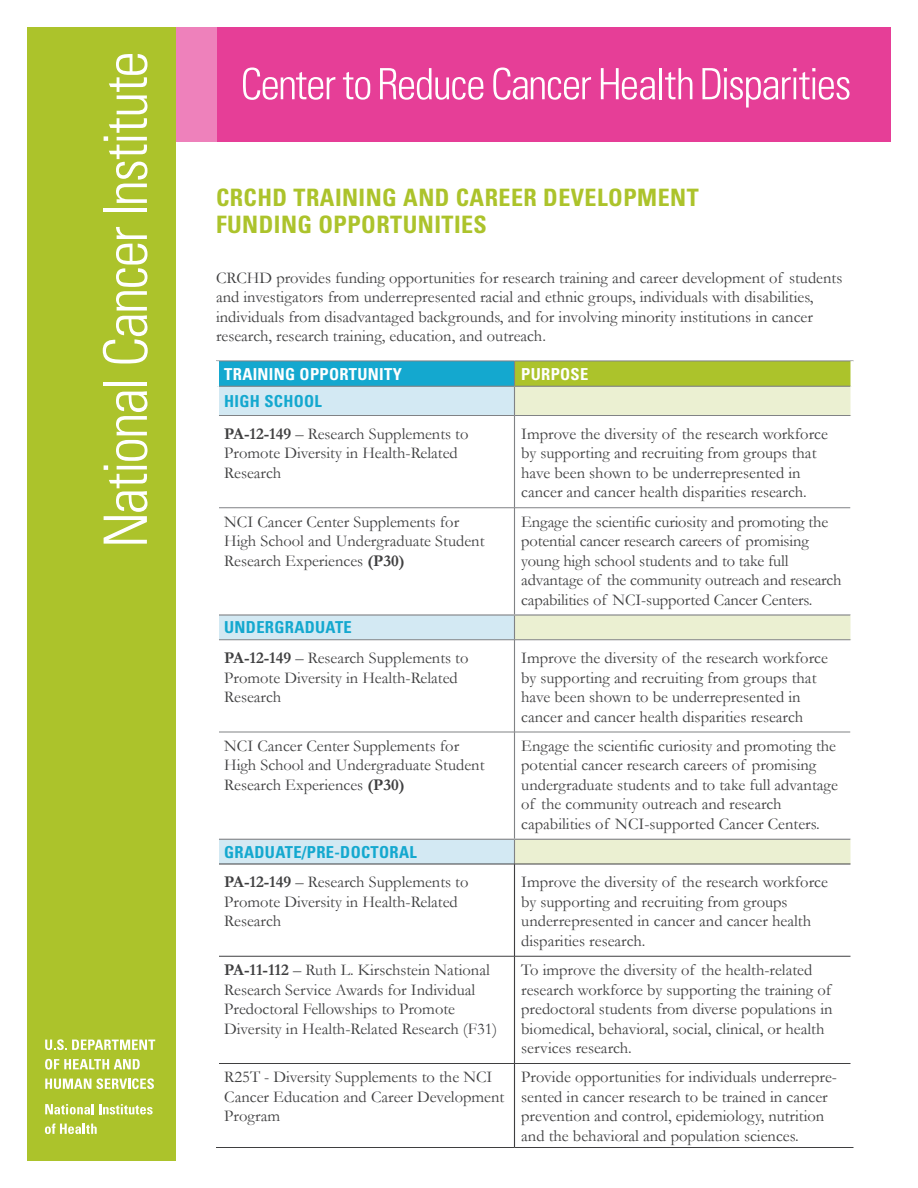
<style>
.page{position:relative;width:918px;height:1188px;background:#fff}
.page>*{position:absolute;margin:0;border:0;box-sizing:border-box;transform-origin:0 0}
.PAGE_HEAD{font:700 condensed 24px/27px "Univers LT Std";letter-spacing:.02em;color:#acc32b}
.Body1{font:16.5px/19.5px "Garamond";color:#3f3f40}
.H1_copy_blue{font:700 condensed 16.5px "Univers LT Std";letter-spacing:.02em;color:#14a8cf}
.t1{font:700 condensed 16.5px "Univers LT Std";letter-spacing:.02em;color:#fff}
.s1{font-weight:700}
</style>
<div class="page">
<div style="left:176px;top:27px;width:715px;height:115px;background:#e63e97"></div>
<div style="left:169px;top:27px;width:47px;height:115px;background:#ee81bb"></div>
<div style="left:27px;top:27px;width:149px;height:1134px;background:#acc32b"></div>
<svg style="left:45px;top:1039px;width:110px;height:11px"></svg>
<svg style="left:45px;top:1059px;width:95px;height:11px"></svg>
<svg style="left:45px;top:1078px;width:109px;height:11px"></svg>
<svg style="left:45px;top:1104px;width:108px;height:10px"></svg>
<svg style="left:45px;top:1123px;width:52px;height:11px"></svg>
<svg style="left:343px;top:72px;width:27px;height:28px"></svg>
<svg style="left:243px;top:67px;width:92px;height:33px"></svg>
<svg style="left:380px;top:68px;width:103px;height:32px"></svg>
<svg style="left:493px;top:67px;width:98px;height:33px"></svg>
<svg style="left:601px;top:68px;width:54px;height:32px"></svg>
<hr style="left:659px;top:68px;width:3px;height:31px;background:#fff">
<svg style="left:665px;top:68px;width:27px;height:31px"></svg>
<svg style="left:702px;top:68px;width:147px;height:40px"></svg>
<svg style="left:104px;top:391px;width:44px;height:153px"></svg>
<hr style="left:104px;top:382px;width:43px;height:4px;background:#fff">
<svg style="left:103px;top:227px;width:45px;height:136px"></svg>
<hr style="left:104px;top:208px;width:43px;height:4px;background:#fff">
<svg style="left:104px;top:54px;width:44px;height:149px"></svg>
<div style="left:218px;top:361px;width:296px;height:25px;background:#14a8cf"></div>
<div style="left:514px;top:361px;width:338px;height:25px;background:#acc32b"></div>
<svg style="left:219px;top:387px;width:295px;height:477px"></svg>
<svg style="left:515px;top:387px;width:335px;height:477px"></svg>
<hr style="left:216px;top:361px;width:298px;height:1px;background:#808285">
<hr style="left:514px;top:361px;width:340px;height:1px;background:#808285">
<hr style="left:219px;top:507px;width:295px;height:1px;background:#808285">
<hr style="left:514px;top:507px;width:336px;height:1px;background:#808285">
<hr style="left:219px;top:732px;width:295px;height:1px;background:#808285">
<hr style="left:514px;top:732px;width:336px;height:1px;background:#808285">
<hr style="left:216px;top:361px;width:3px;height:25px;background:#fff">
<svg style="left:850px;top:361px;width:4px;height:25px"></svg>
<hr style="left:514px;top:416px;width:1px;height:92px;background:#808285">
<hr style="left:514px;top:508px;width:1px;height:106px;background:#808285">
<hr style="left:514px;top:640px;width:1px;height:92px;background:#808285">
<hr style="left:514px;top:732px;width:1px;height:107px;background:#808285">
<hr style="left:514px;top:864px;width:1px;height:92px;background:#3f3f40">
<hr style="left:514px;top:956px;width:1px;height:107px;background:#3f3f40">
<hr style="left:514px;top:1064px;width:1px;height:83px;background:#3f3f40">
<hr style="left:219px;top:956px;width:295px;height:1px;background:#3f3f40">
<hr style="left:514px;top:956px;width:336px;height:1px;background:#3f3f40">
<hr style="left:219px;top:1063px;width:295px;height:1px;background:#3f3f40">
<hr style="left:514px;top:1063px;width:336px;height:1px;background:#3f3f40">
<hr style="left:216px;top:1147px;width:298px;height:1px;background:#3f3f40">
<hr style="left:514px;top:1147px;width:340px;height:1px;background:#3f3f40">
<hr style="left:219px;top:386px;width:295px;height:1px;background:#808285">
<hr style="left:514px;top:386px;width:336px;height:1px;background:#808285">
<svg style="left:514px;top:362px;width:1px;height:53px"></svg>
<svg style="left:850px;top:386px;width:2px;height:30px"></svg>
<hr style="left:219px;top:415px;width:295px;height:1px;background:#808285">
<hr style="left:514px;top:415px;width:336px;height:1px;background:#808285">
<hr style="left:219px;top:614px;width:295px;height:2px;background:#808285">
<hr style="left:514px;top:614px;width:336px;height:2px;background:#808285">
<svg style="left:514px;top:616px;width:1px;height:23px"></svg>
<svg style="left:850px;top:615px;width:1px;height:25px"></svg>
<hr style="left:219px;top:639px;width:295px;height:1px;background:#808285">
<hr style="left:514px;top:639px;width:336px;height:1px;background:#808285">
<hr style="left:219px;top:839px;width:295px;height:1px;background:#808285">
<hr style="left:514px;top:839px;width:336px;height:1px;background:#808285">
<svg style="left:514px;top:840px;width:1px;height:24px"></svg>
<svg style="left:850px;top:839px;width:1px;height:25px"></svg>
<hr style="left:219px;top:864px;width:295px;height:1px;background:#3f3f40">
<hr style="left:514px;top:864px;width:336px;height:1px;background:#3f3f40">
<p class="PAGE_HEAD" style="left:216px;top:184px;width:484px">CRCHD TRAINING AND CAREER DEVELOPMENT<br>FUNDING OPPORTUNITIES</p>
<p class="Body1" style="left:216px;top:267px;width:628px">CRCHD provides funding opportunities for research training and career development of students and investigators from underrepresented racial and ethnic groups, individuals with disabilities, individuals from disadvantaged backgrounds, and for involving minority institutions in cancer research, research training, education, and outreach.</p>
<h1 class="t1" style="left:224px;top:364px;width:179px">TRAINING OPPORTUNITY</h1>
<h1 class="t1" style="left:521px;top:364px;width:69px">PURPOSE</h1>
<p class="H1_copy_blue" style="left:224px;top:391px;width:99px">HIGH SCHOOL</p>
<p class="Body1" style="left:224px;top:423px;width:246px"><span class="s1">PA-12-149</span> – Research Supplements to<br>Promote Diversity in Health-Related<br>Research</p>
<p class="Body1" style="left:521px;top:423px;width:308px">Improve the diversity of the research workforce by supporting and recruiting from groups that have been shown to be underrepresented in cancer and cancer health disparities research.</p>
<p class="Body1" style="left:224px;top:511px;width:262px">NCI Cancer Center Supplements for<br>High School and Undergraduate Student<br>Research Experiences <span class="s1">(P30)</span></p>
<p class="Body1" style="left:521px;top:511px;width:322px">Engage the scientific curiosity and promoting the potential cancer research careers of promising young high school students and to take full advantage of the community outreach and research capabilities of NCI-supported Cancer Centers.</p>
<p class="H1_copy_blue" style="left:224px;top:617px;width:129px">UNDERGRADUATE</p>
<p class="Body1" style="left:224px;top:648px;width:246px"><span class="s1">PA-12-149</span> – Research Supplements to<br>Promote Diversity in Health-Related<br>Research</p>
<p class="Body1" style="left:521px;top:648px;width:308px">Improve the diversity of the research workforce by supporting and recruiting from groups that have been shown to be underrepresented in cancer and cancer health disparities research</p>
<p class="Body1" style="left:224px;top:735px;width:262px">NCI Cancer Center Supplements for<br>High School and Undergraduate Student<br>Research Experiences <span class="s1">(P30)</span></p>
<p class="Body1" style="left:521px;top:735px;width:318px">Engage the scientific curiosity and promoting the potential cancer research careers of promising undergraduate students and to take full advantage of the community outreach and research capabilities of NCI-supported Cancer Centers.</p>
<p class="H1_copy_blue" style="left:224px;top:842px;width:194px">GRADUATE/PRE-DOCTORAL</p>
<p class="Body1" style="left:224px;top:872px;width:246px"><span class="s1">PA-12-149</span> – Research Supplements to<br>Promote Diversity in Health-Related<br>Research</p>
<p class="Body1" style="left:521px;top:872px;width:308px">Improve the diversity of the research workforce by supporting and recruiting from groups underrepresented in cancer and cancer health disparities research.</p>
<p class="Body1" style="left:224px;top:960px;width:275px"><span class="s1">PA-11-112</span> – Ruth L. Kirschstein National Research Service Awards for Individual Predoctoral Fellowships to Promote Diversity in Health-Related Research (F31)</p>
<p class="Body1" style="left:521px;top:960px;width:313px">To improve the diversity of the health-related research workforce by supporting the training of predoctoral students from diverse populations in biomedical, behavioral, social, clinical, or health services research.</p>
<p class="Body1" style="left:224px;top:1067px;width:282px">R25T - Diversity Supplements to the NCI<br>Cancer Education and Career Development<br>Program</p>
<p class="Body1" style="left:521px;top:1067px;width:317px">Provide opportunities for individuals underrepre&shy;sented in cancer research to be trained in cancer prevention and control, epidemiology, nutrition and the behavioral and population sciences.</p>
</div>
